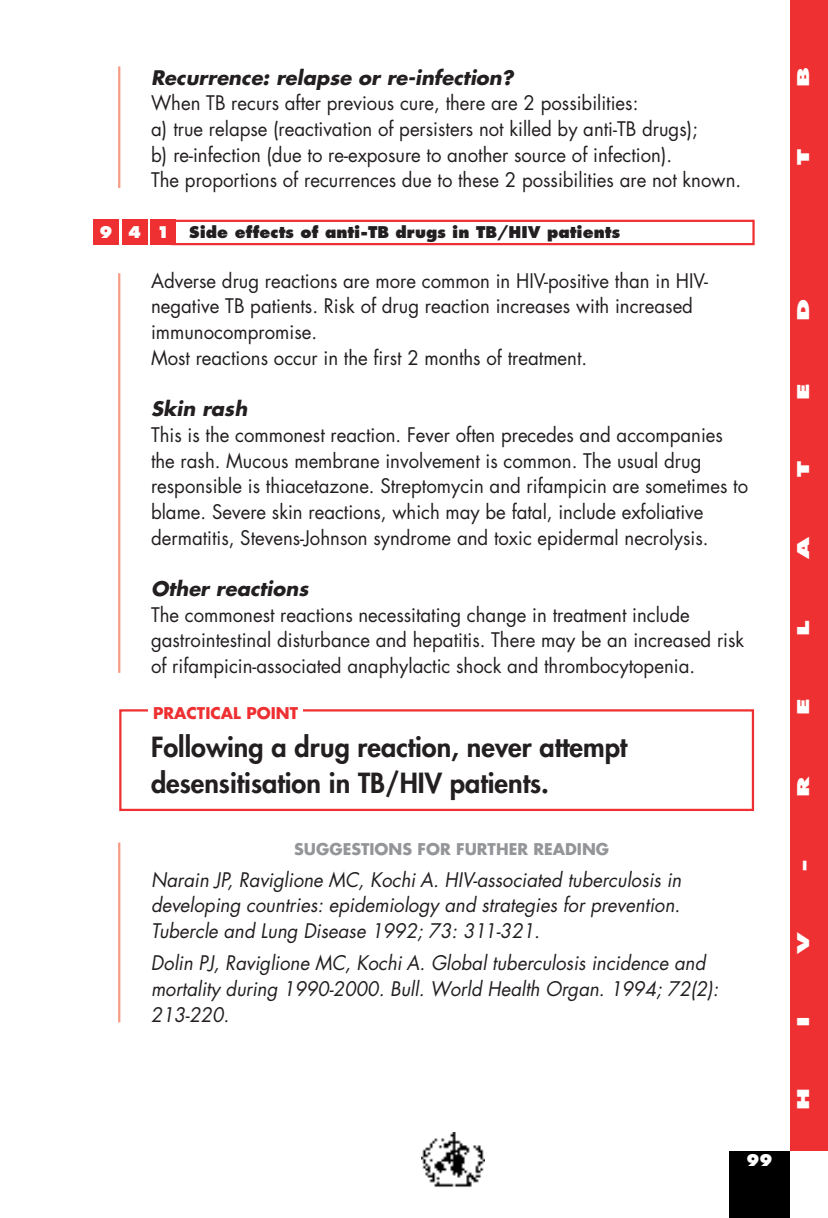
<style>
.page{position:relative;width:828px;height:1218px;background:#fff}
.page>*{position:absolute;margin:0;border:0;box-sizing:border-box;transform-origin:0 0}
.t1{font:800 27px/36px "Futura";color:#231f20}
.t2{font:19.57px/25.7px "Futura";color:#231f20;scale:.95 1}
.t3{font:italic 19.57px/25.7px "Futura";color:#231f20;text-align:justify;scale:.95 1}
.t4{font:italic 700 19.57px "Futura";color:#231f20}
.t5{font:800 15.75px "Futura";color:#231f20}
.t6{font:700 15.75px "Futura";color:#939598}
.t7{font:700 15.75px "Futura";color:#ee3032}
.t8{font:800 15.75px "Futura";color:#fff;scale:1.7 1}
.t9{font:800 15.75px "Futura";color:#fff}
</style>
<div class="page">
<div style="left:790px;top:0;width:38px;height:1150px;background:#ee3032"></div>
<div style="left:729px;top:1150px;width:61px;height:67px;background:#000"></div>
<img style="left:421px;top:1132px;width:63px;height:55px">
<hr style="left:118px;top:66px;width:2px;height:122px;background:#f69c85">
<hr style="left:118px;top:842px;width:2px;height:180px;background:#f69c85">
<hr style="left:118px;top:273px;width:2px;height:399px;background:#f69c85">
<div style="left:171px;top:220px;width:584px;height:25px;border:2px solid #ee3032"></div>
<div style="left:93px;top:220px;width:26px;height:25px;background:#ee3032"></div>
<div style="left:122px;top:220px;width:26px;height:25px;background:#ee3032"></div>
<div style="left:151px;top:220px;width:25px;height:25px;background:#ee3032"></div>
<div style="left:119px;top:709px;width:635px;height:102px;border:2px solid #ee3032"></div>
<div style="left:148px;top:701px;width:155px;height:25px;background:#fff"></div>
<p class="t4" style="left:151px;top:68px;width:367px">Recurrence: relapse or re-infection?</p>
<p class="t2" style="left:151px;top:92px;width:623px">When TB recurs after previous cure, there are 2 possibilities:<br>a) true relapse (reactivation of persisters not killed by anti-TB drugs);<br>b) re-infection (due to re-exposure to another source of infection).<br>The proportions of recurrences due to these 2 possibilities are not known.</p>
<p class="t5" style="left:189px;top:225px;width:432px">Side effects of anti-TB drugs in TB/HIV patients</p>
<p class="t2" style="left:151px;top:269px;width:588px">Adverse drug reactions are more common in HIV-positive than in HIV&shy;negative TB patients. Risk of drug reaction increases with increased immunocompromise.<br>Most reactions occur in the first 2 months of treatment.</p>
<p class="t4" style="left:151px;top:400px;width:101px">Skin rash</p>
<p class="t2" style="left:151px;top:423px;width:630px">This is the commonest reaction. Fever often precedes and accompanies the rash. Mucous membrane involvement is common. The usual drug responsible is thiacetazone. Streptomycin and rifampicin are sometimes to blame. Severe skin reactions, which may be fatal, include exfoliative dermatitis, Stevens-Johnson syndrome and toxic epidermal necrolysis.</p>
<p class="t4" style="left:151px;top:579px;width:162px">Other reactions</p>
<p class="t2" style="left:151px;top:603px;width:626px">The commonest reactions necessitating change in treatment include gastrointestinal disturbance and hepatitis. There may be an increased risk of rifampicin-associated anaphylactic shock and thrombocytopenia.</p>
<p class="t9" style="left:100px;top:225px;width:72px">941</p>
<p class="t7" style="left:153px;top:705px;width:146px">PRACTICAL POINT</p>
<h1 class="t1" style="left:151px;top:731px;width:478px">Following a drug reaction, never attempt desensitisation in TB/HIV patients.</h1>
<p class="t6" style="left:294px;top:841px;width:316px">SUGGESTIONS FOR FURTHER READING</p>
<p class="t3" style="left:151px;top:868px;width:563px">Narain J P, Raviglione MC, Kochi A. HIV-associated tuberculosis in developing countries: epidemiology and strategies for prevention.<br>Tubercle and Lung Disease 1992; 73: 311-321.</p>
<p class="t3" style="left:151px;top:951px;width:602px;text-align:left">Dolin PJ, Raviglione MC, Kochi A. Global tuberculosis incidence and mortality during 1990-2000. Bull. World Health Organ. 1994; 72(2):<br>213-220.</p>
<p class="t8" style="left:796px;top:87px;width:13px;rotate:-90deg">B</p>
<p class="t8" style="left:796px;top:164px;width:11px;rotate:-90deg">T</p>
<p class="t8" style="left:796px;top:321px;width:15px;rotate:-90deg">D</p>
<p class="t8" style="left:796px;top:400px;width:11px;rotate:-90deg">E</p>
<p class="t8" style="left:796px;top:477px;width:11px;rotate:-90deg">T</p>
<p class="t8" style="left:796px;top:559px;width:15px;rotate:-90deg">A</p>
<p class="t8" style="left:796px;top:636px;width:11px;rotate:-90deg">L</p>
<p class="t8" style="left:796px;top:714px;width:11px;rotate:-90deg">E</p>
<p class="t8" style="left:796px;top:796px;width:14px;rotate:-90deg">R</p>
<p class="t8" style="left:796px;top:871px;width:9px;rotate:-90deg">-</p>
<p class="t8" style="left:796px;top:954px;width:14px;rotate:-90deg">V</p>
<p class="t8" style="left:796px;top:1026px;width:8px;rotate:-90deg">I</p>
<p class="t9" style="left:746px;top:1153px;width:28px">99</p>
<p class="t8" style="left:796px;top:1110px;width:14px;rotate:-90deg">H</p>
</div>
